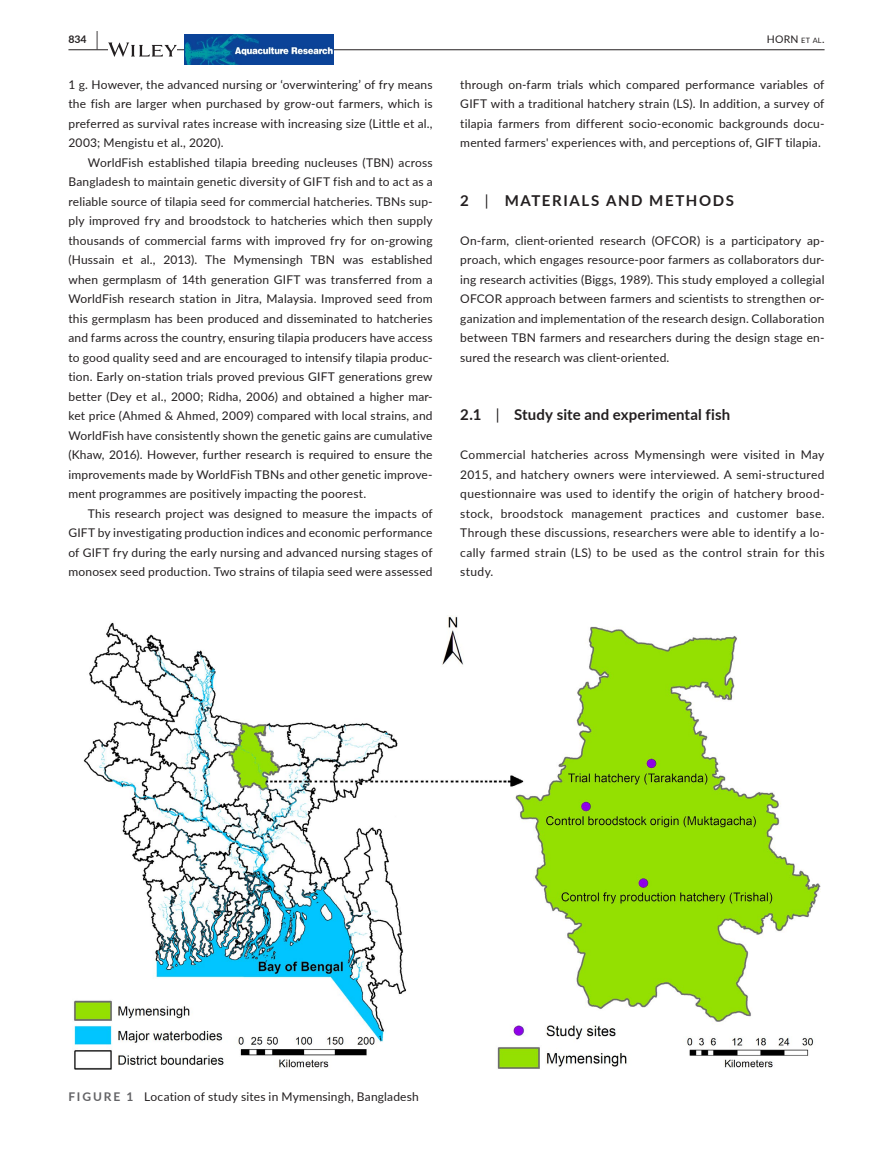
<style>
.page{position:relative;width:893px;height:1174px;background:#fff}
.page>*{position:absolute;margin:0;border:0;box-sizing:border-box;transform-origin:0 0}
.t1{font:700 15px "Lato";letter-spacing:.01em;color:#231f20}
.t2{font:700 15px "Lato";letter-spacing:.11em;color:#231f20}
.t3{font:12px/19.5px "Lato";letter-spacing:.015em;color:#231f20;text-align:justify}
.t4{font:10.5px "Lato";color:#231f20}
.t5{font:700 10.5px "Lato";color:#231f20}
.s1{font-size:19.5px}
.s2{font-size:7.35px}
.s3{font-weight:400}
.s4{font-weight:700;color:#636366}
</style>
<div class="page">
<hr style="left:68px;top:49px;width:756px;height:1px;background:#231f20">
<svg style="left:108px;top:42px;width:69px;height:15px"></svg>
<img style="left:185px;top:35px;width:148px;height:30px">
<img style="left:72px;top:615px;width:749px;height:454px">
<p class="t5" style="left:68px;top:31px;width:31px">834 <span class="s1">|</span></p>
<p class="t4" style="left:767px;top:31px;width:59px">HORN <span class="s2">et al</span>.</p>
<p class="t3" style="left:68px;top:74px;width:366px">1 g. However, the advanced nursing or ‘overwintering’ of fry means the fish are larger when purchased by grow-out farmers, which is preferred as survival rates increase with increasing size (Little et al., 2003; Mengistu et al., 2020).</p>
<p class="t3" style="left:68px;top:152px;width:366px;text-indent:20px">WorldFish established tilapia breeding nucleuses (TBN) across Bangladesh to maintain genetic diversity of GIFT fish and to act as a reliable source of tilapia seed for commercial hatcheries. TBNs sup&shy;ply improved fry and broodstock to hatcheries which then supply thousands of commercial farms with improved fry for on-growing (Hussain et al., 2013). The Mymensingh TBN was established when germplasm of 14th generation GIFT was transferred from a WorldFish research station in Jitra, Malaysia. Improved seed from this germplasm has been produced and disseminated to hatcheries and farms across the country, ensuring tilapia producers have access to good quality seed and are encouraged to intensify tilapia produc&shy;tion. Early on-station trials proved previous GIFT generations grew better (Dey et al., 2000; Ridha, 2006) and obtained a higher mar&shy;ket price (Ahmed &amp; Ahmed, 2009) compared with local strains, and WorldFish have consistently shown the genetic gains are cumulative (Khaw, 2016). However, further research is required to ensure the improvements made by WorldFish TBNs and other genetic improve&shy;ment programmes are positively impacting the poorest.</p>
<p class="t3" style="left:68px;top:503px;width:366px;text-indent:20px">This research project was designed to measure the impacts of GIFT by investigating production indices and economic performance of GIFT fry during the early nursing and advanced nursing stages of monosex seed production. Two strains of tilapia seed were assessed</p>
<p class="t3" style="left:460px;top:74px;width:366px">through on-farm trials which compared performance variables of GIFT with a traditional hatchery strain (LS). In addition, a survey of tilapia farmers from different socio-economic backgrounds docu&shy;mented farmers' experiences with, and perceptions of, GIFT tilapia.</p>
<p class="t2" style="left:460px;top:189px;width:275px">2 <span class="s3">|</span> MATERIALS AND METHODS</p>
<p class="t3" style="left:460px;top:230px;width:366px">On-farm, client-oriented research (OFCOR) is a participatory ap&shy;proach, which engages resource-poor farmers as collaborators dur&shy;ing research activities (Biggs, 1989). This study employed a collegial OFCOR approach between farmers and scientists to strengthen or&shy;ganization and implementation of the research design. Collaboration between TBN farmers and researchers during the design stage en&shy;sured the research was client-oriented.</p>
<p class="t1" style="left:460px;top:404px;width:271px">2.1 <span class="s3">|</span> Study site and experimental fish</p>
<p class="t3" style="left:460px;top:444px;width:366px">Commercial hatcheries across Mymensingh were visited in May 2015, and hatchery owners were interviewed. A semi-structured questionnaire was used to identify the origin of hatchery brood&shy;stock, broodstock management practices and customer base.<br>Through these discussions, researchers were able to identify a lo&shy;cally farmed strain (LS) to be used as the control strain for this study.</p>
<p class="t3" style="left:68px;top:1086px;width:352px"><span class="s4">FIGURE 1</span> Location of study sites in Mymensingh, Bangladesh</p>
</div>
